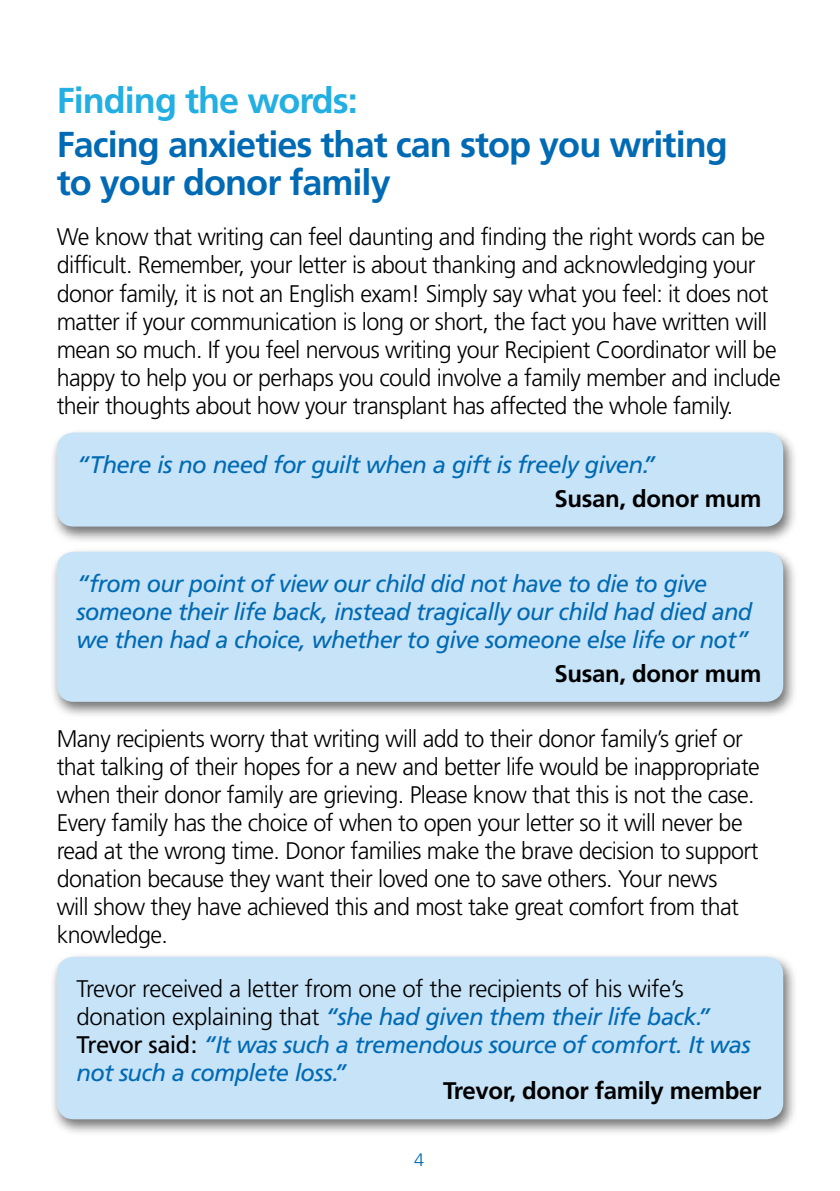
<style>
.page{position:relative;width:840px;height:1191px;background:#fff}
.page>*{position:absolute;margin:0;border:0;box-sizing:border-box;transform-origin:0 0}
.Sub_Headings{font:700 36px/38px "Frutiger";letter-spacing:-.025em;color:#006ab4}
.Sub_Headings-2{font:700 36px "Frutiger";letter-spacing:-.025em;color:#23afe2}
.Body_Type{font:300 24px/28px "Frutiger";letter-spacing:-.025em;color:#000}
.quote{font:italic 24px/28px "Frutiger";letter-spacing:-.025em;color:#006ab4}
.Body_Type-2{font:700 24px "Frutiger";letter-spacing:-.015em;color:#000}
.t1{font:300 18px "Frutiger";color:#006ab4}
.s1{font-weight:300;font-style:normal;color:#000}
.s2{font-style:normal;color:#000}
</style>
<div class="page">
<div style="left:49px;top:428px;width:748px;height:116px;background:#000;opacity:.55"></div>
<div style="left:57px;top:432px;width:725px;height:94px;background:#c7e3f7;border-radius:17px"></div>
<div style="left:49px;top:547px;width:748px;height:172px;background:#000;opacity:.55"></div>
<div style="left:57px;top:552px;width:725px;height:150px;background:#c7e3f7;border-radius:17px"></div>
<div style="left:49px;top:952px;width:748px;height:184px;background:#000;opacity:.55"></div>
<div style="left:57px;top:956px;width:725px;height:163px;background:#c7e3f7;border-radius:17px"></div>
<p class="Sub_Headings-2" style="left:57px;top:79px;width:302px">Finding the words:</p>
<p class="Sub_Headings" style="left:57px;top:125px;width:672px">Facing anxieties that can stop you writing to your donor family</p>
<p class="Body_Type" style="left:57px;top:223px;width:725px">We know that writing can feel daunting and finding the right words can be difficult. Remember, your letter is about thanking and acknowledging your donor family, it is not an English exam! Simply say what you feel: it does not matter if your communication is long or short, the fact you have written will mean so much. If you feel nervous writing your Recipient Coordinator will be happy to help you or perhaps you could involve a family member and include their thoughts about how your transplant has affected the whole family.</p>
<p class="quote" style="left:77px;top:450px;width:580px">“There is no need for guilt when a gift is freely given.”</p>
<p class="Body_Type-2" style="left:554px;top:484px;width:208px">Susan, donor mum</p>
<p class="quote" style="left:77px;top:570px;width:676px">“from our point of view our child did not have to die to give someone their life back, instead tragically our child had died and we then had a choice, whether to give someone else life or not”</p>
<p class="Body_Type-2" style="left:554px;top:659px;width:208px">Susan, donor mum</p>
<p class="Body_Type" style="left:57px;top:725px;width:704px">Many recipients worry that writing will add to their donor family’s grief or that talking of their hopes for a new and better life would be inappropriate when their donor family are grieving. Please know that this is not the case.<br>Every family has the choice of when to open your letter so it will never be read at the wrong time. Donor families make the brave decision to support donation because they want their loved one to save others. Your news<br>will show they have achieved this and most take great comfort from that knowledge.</p>
<p class="quote" style="left:77px;top:975px;width:675px"><span class="s1">Trevor received a letter from one of the recipients of his wife’s donation explaining that</span> “she had given them their life back.” <span class="s2">Trevor said:</span> “It was such a tremendous source of comfort. It was not such a complete loss.”</p>
<p class="Body_Type-2" style="left:443px;top:1077px;width:319px">Trevor, donor family member</p>
<p class="t1" style="left:414px;top:1149px;width:12px">4</p>
</div>
